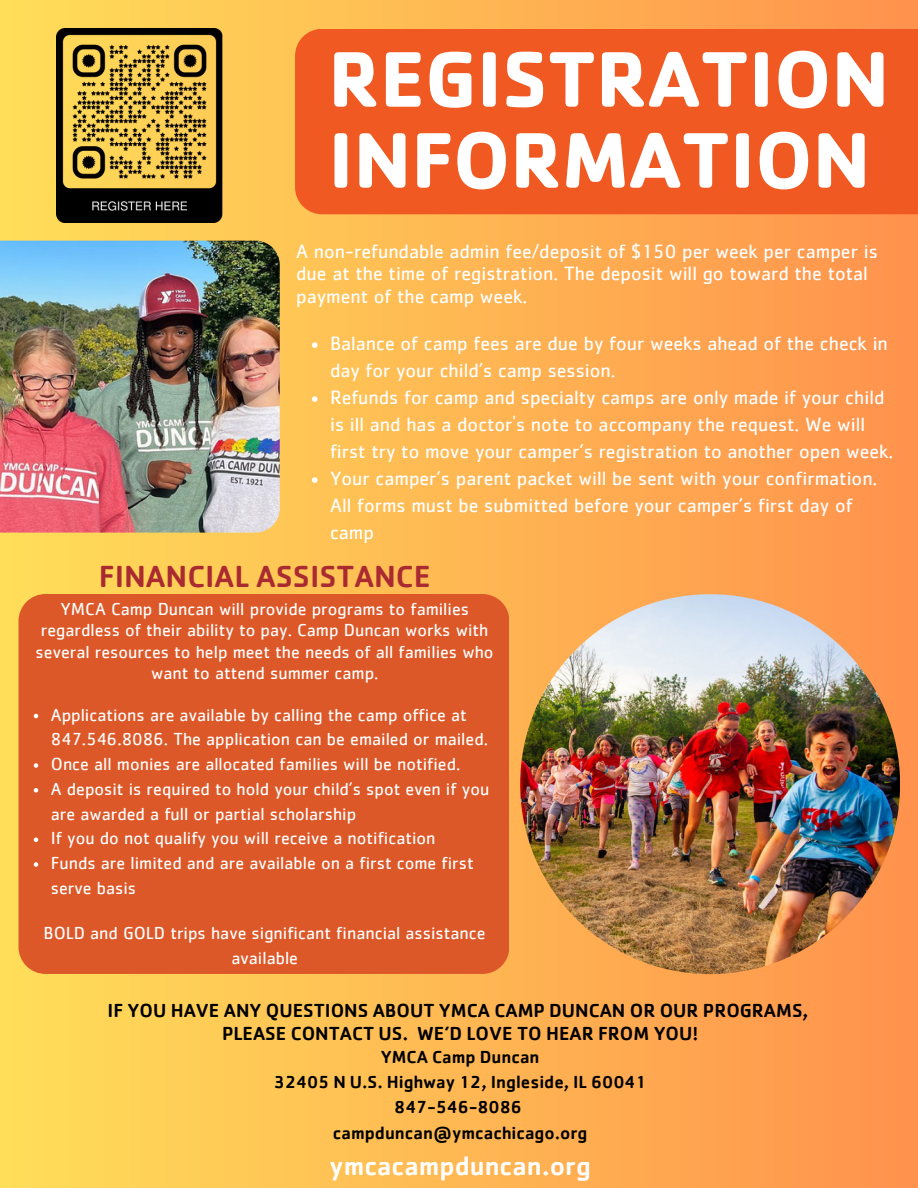
<style>
.page{position:relative;width:918px;height:1188px;background:#fff}
.page>*{position:absolute;margin:0;border:0;box-sizing:border-box;transform-origin:0 0}
.t1{font:700 81.6px/81px "Cachet";color:#fff}
.t2{font:500 31.5px "Cachet";color:#a92b31}
.t3{font:500 27px "Cachet";color:#fff}
.t4{font:19.95px/27px "Cachet";color:#fff}
.t5{font:500 19.5px "Cachet";color:#000}
.t6{font:18px/24.8px "Cachet";color:#fff}
.t7{font:500 18px "Cachet";color:#000}
</style>
<div class="page">
<div style="left:0;top:0;width:918px;height:1188px;background:linear-gradient(to right,#fddd59,#ff924d)"></div>
<div style="left:295px;top:29px;width:623px;height:185px;background:#f15922"></div>
<div style="left:19px;top:594px;width:490px;height:380px;background:#dd5828"></div>
<img style="left:520px;top:594px;width:380px;height:380px;border-radius:50%">
<img style="left:0;top:241px;width:280px;height:292px">
<img style="left:56px;top:29px;width:167px;height:193px">
<svg style="left:312px;top:342px;width:6px;height:6px"></svg>
<svg style="left:312px;top:396px;width:6px;height:6px"></svg>
<svg style="left:312px;top:477px;width:6px;height:6px"></svg>
<svg style="left:34px;top:714px;width:4px;height:4px"></svg>
<svg style="left:34px;top:763px;width:4px;height:5px"></svg>
<svg style="left:34px;top:788px;width:4px;height:5px"></svg>
<svg style="left:34px;top:838px;width:4px;height:4px"></svg>
<svg style="left:34px;top:862px;width:4px;height:5px"></svg>
<p class="t1" style="left:328px;top:36px;width:562px">REGISTRATION<br>INFORMATION</p>
<p class="t4" style="left:296px;top:241px;width:583px;line-height:22.5px">A non-refundable admin fee/deposit of $150 per week per camper is due at the time of registration. The deposit will go toward the total payment of the camp week.</p>
<p class="t4" style="left:330px;top:331px;width:559px">Balance of camp fees are due by four weeks ahead of the check in day for your child’s camp session.</p>
<p class="t4" style="left:330px;top:385px;width:565px">Refunds for camp and specialty camps are only made if your child is ill and has a doctor's note to accompany the request. We will first try to move your camper’s registration to another open week.</p>
<p class="t4" style="left:330px;top:466px;width:549px">Your camper’s parent packet will be sent with your confirmation.<br>All forms must be submitted before your camper’s first day of camp</p>
<p class="t2" style="left:99px;top:556px;width:333px">FINANCIAL ASSISTANCE</p>
<p class="t6" style="left:60px;top:597px;width:410px">YMCA Camp Duncan will provide programs to families</p>
<p class="t6" style="left:41px;top:619px;width:449px">regardless of their ability to pay. Camp Duncan works with</p>
<p class="t6" style="left:36px;top:642px;width:459px;line-height:21.3px;text-align:center">several resources to help meet the needs of all families who want to attend summer camp.</p>
<p class="t6" style="left:51px;top:703px;width:439px">Applications are available by calling the camp office at<br>847.546.8086. The application can be emailed or mailed.</p>
<p class="t6" style="left:51px;top:752px;width:411px">Once all monies are allocated families will be notified.</p>
<p class="t6" style="left:51px;top:777px;width:440px">A deposit is required to hold your child’s spot even if you are awarded a full or partial scholarship</p>
<p class="t6" style="left:51px;top:827px;width:386px">If you do not qualify you will receive a notification</p>
<p class="t6" style="left:51px;top:851px;width:424px">Funds are limited and are available on a first come first serve basis</p>
<p class="t6" style="left:44px;top:921px;width:443px;text-align:center">BOLD and GOLD trips have significant financial assistance available</p>
<p class="t5" style="left:108px;top:997px;width:702px">IF YOU HAVE ANY QUESTIONS ABOUT YMCA CAMP DUNCAN OR OUR PROGRAMS,</p>
<p class="t5" style="left:222px;top:1020px;width:478px">PLEASE CONTACT US. WE’D LOVE TO HEAR FROM YOU!</p>
<p class="t7" style="left:381px;top:1045px;width:160px">YMCA Camp Duncan</p>
<p class="t7" style="left:274px;top:1071px;width:374px">32405 N U.S. Highway 12, Ingleside, IL 60041</p>
<p class="t7" style="left:394px;top:1096px;width:129px">847-546-8086</p>
<p class="t7" style="left:333px;top:1121px;width:256px">campduncan@ymcachicago.org</p>
<p class="t3" style="left:329px;top:1149px;width:263px">ymcacampduncan.org</p>
</div>
